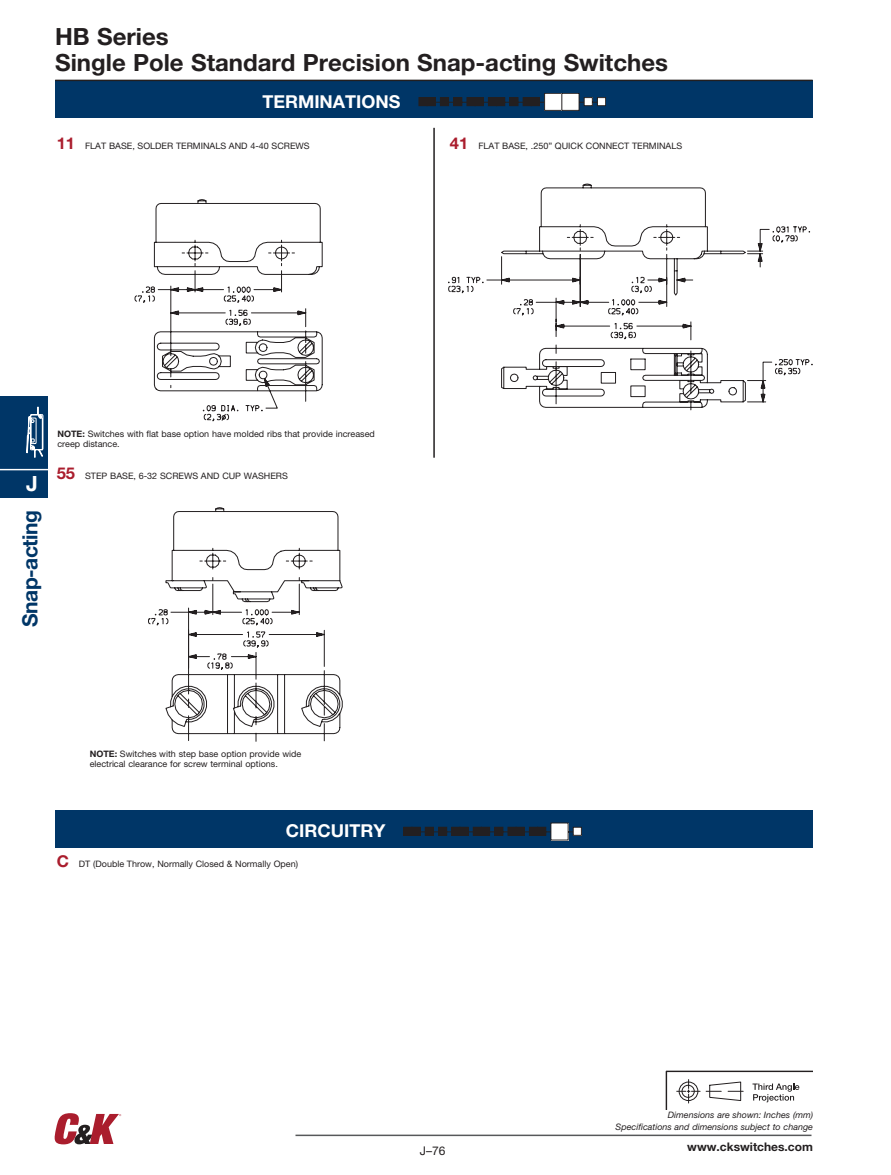
<style>
.page{position:relative;width:891px;height:1175px;background:#fff}
.page>*{position:absolute;margin:0;border:0;box-sizing:border-box;transform-origin:0 0}
.t1{font:700 23.7px/25.2px "Helvetica Neue LT Std";color:#231f20}
.t2{font:700 21px "Helvetica Neue";letter-spacing:-.025em;color:#003667}
.t3{font:700 21px "Helvetica Neue";color:#fff}
.t4{font:700 17.85px "Helvetica Neue LT Std";color:#fff}
.t5{font:12px "Helvetica Neue LT Std";color:#231f20}
.t6{font:700 11.85px "Helvetica Neue LT Std";color:#231f20}
.t7{font:8.85px/10.4px "Helvetica Neue LT Std";color:#231f20}
.t8{font:italic 8.85px/11.9px "Helvetica Neue LT Std";color:#231f20;text-align:right}
.s1{font-weight:700;font-size:16.35px;color:#aa1d2d}
.s2{font-weight:700}
</style>
<div class="page">
<svg style="left:666px;top:1070px;width:147px;height:39px"></svg>
<svg style="left:135px;top:199px;width:188px;height:222px"></svg>
<svg style="left:448px;top:184px;width:365px;height:226px"></svg>
<hr style="left:433px;top:128px;width:2px;height:330px;background:#231f20">
<div style="left:56px;top:80px;width:757px;height:37px;background:#003667"></div>
<div style="left:419px;top:98px;width:8px;height:8px;background:#231f20"></div>
<div style="left:419px;top:97px;width:8px;height:9px;border:1px solid #231f20"></div>
<svg style="left:426px;top:97px;width:41px;height:9px"></svg>
<div style="left:467px;top:98px;width:8px;height:8px;background:#231f20"></div>
<div style="left:467px;top:97px;width:8px;height:9px;border:1px solid #231f20"></div>
<svg style="left:474px;top:97px;width:14px;height:9px"></svg>
<div style="left:488px;top:98px;width:9px;height:8px;background:#231f20"></div>
<div style="left:488px;top:97px;width:9px;height:9px;border:1px solid #231f20"></div>
<svg style="left:496px;top:97px;width:27px;height:9px"></svg>
<div style="left:523px;top:98px;width:8px;height:8px;background:#231f20"></div>
<div style="left:523px;top:97px;width:9px;height:9px;border:1px solid #231f20"></div>
<svg style="left:531px;top:97px;width:13px;height:9px"></svg>
<div style="left:545px;top:93px;width:17px;height:17px;background:#fff"></div>
<div style="left:544px;top:93px;width:18px;height:18px;border:1px solid #231f20"></div>
<svg style="left:561px;top:93px;width:37px;height:18px"></svg>
<div style="left:597px;top:98px;width:9px;height:8px;background:#fff"></div>
<div style="left:597px;top:97px;width:9px;height:9px;border:1px solid #231f20"></div>
<svg style="left:148px;top:507px;width:195px;height:234px"></svg>
<div style="left:55px;top:810px;width:758px;height:37px;background:#003667"></div>
<div style="left:404px;top:827px;width:8px;height:8px;background:#231f20"></div>
<div style="left:403px;top:827px;width:9px;height:8px;border:1px solid #231f20"></div>
<svg style="left:411px;top:826px;width:41px;height:10px"></svg>
<div style="left:452px;top:827px;width:8px;height:8px;background:#231f20"></div>
<div style="left:451px;top:827px;width:9px;height:8px;border:1px solid #231f20"></div>
<svg style="left:459px;top:826px;width:15px;height:10px"></svg>
<div style="left:473px;top:827px;width:8px;height:8px;background:#231f20"></div>
<svg style="left:481px;top:826px;width:28px;height:10px"></svg>
<div style="left:508px;top:827px;width:8px;height:8px;background:#231f20"></div>
<svg style="left:515px;top:826px;width:15px;height:10px"></svg>
<div style="left:529px;top:827px;width:9px;height:8px;background:#231f20"></div>
<svg style="left:537px;top:822px;width:37px;height:18px"></svg>
<div style="left:573px;top:827px;width:8px;height:8px;background:#fff"></div>
<div style="left:573px;top:827px;width:9px;height:8px;border:1px solid #231f20"></div>
<hr style="left:55px;top:80px;width:758px;height:1px;background:#231f20">
<div style="left:0;top:395px;width:47px;height:102px;background:#003667"></div>
<hr style="left:0;top:469px;width:47px;height:1px;background:#fff">
<svg style="left:26px;top:406px;width:18px;height:52px"></svg>
<hr style="left:296px;top:1134px;width:516px;height:2px;background:#57585a">
<svg style="left:55px;top:1113px;width:66px;height:31px"></svg>
<h1 class="t1" style="left:55px;top:24px;width:614px">HB Series<br>Single Pole Standard Precision Snap-acting Switches</h1>
<h3 class="t4" style="left:262px;top:90px;width:140px">TERMINATIONS</h3>
<p class="t7" style="left:57px;top:140px;width:255px"><span class="s1">11</span> FLAT BASE, SOLDER TERMINALS AND 4-40 SCREWS</p>
<p class="t7" style="left:450px;top:140px;width:234px"><span class="s1">41</span> FLAT BASE, .250” QUICK CONNECT TERMINALS</p>
<h2 class="t3" style="left:26px;top:471px;width:13px">J</h2>
<h2 class="t2" style="left:17px;top:626px;width:118px;rotate:-90deg">Snap-acting</h2>
<p class="t7" style="left:57px;top:428px;width:319px"><span class="s2">NOTE:</span> Switches with flat base option have molded ribs that provide increased creep distance.</p>
<p class="t7" style="left:57px;top:470px;width:233px"><span class="s1">55</span> STEP BASE, 6-32 SCREWS AND CUP WASHERS</p>
<p class="t7" style="left:90px;top:748px;width:213px"><span class="s2">NOTE:</span> Switches with step base option provide wide electrical clearance for screw terminal options.</p>
<h3 class="t4" style="left:286px;top:820px;width:101px">CIRCUITRY</h3>
<p class="t7" style="left:57px;top:858px;width:243px"><span class="s1">C</span> DT (Double Throw, Normally Closed &amp; Normally Open)</p>
<h3 class="t5" style="left:420px;top:1143px;width:27px">J–76</h3>
<p class="t8" style="left:616px;top:1108px;width:199px">Dimensions are shown: Inches (mm)<br>Specifications and dimensions subject to change</p>
<h3 class="t6" style="left:687px;top:1139px;width:127px">www.ckswitches.com</h3>
</div>
